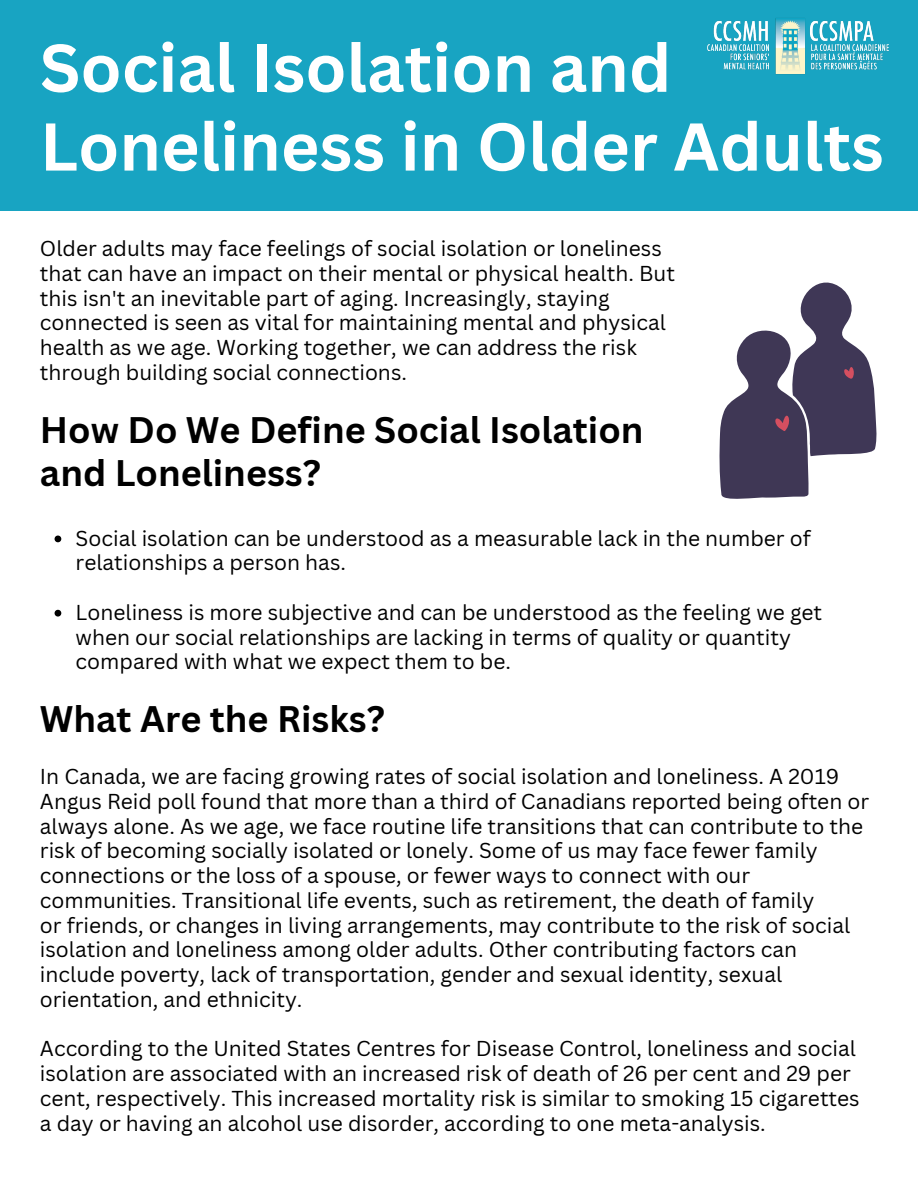
<style>
.page{position:relative;width:918px;height:1188px;background:#fff}
.page>*{position:absolute;margin:0;border:0;box-sizing:border-box;transform-origin:0 0}
.t1{font:700 66px/78.8px "Canva Sans";color:#fff}
.t2{font:700 36px/42.8px "Canva Sans";color:#000}
.t3{font:21px/24.8px "Canva Sans";color:#000}
</style>
<div class="page">
<div style="left:0;top:0;width:918px;height:211px;background:#18a4c2"></div>
<svg style="left:55px;top:536px;width:6px;height:6px"></svg>
<svg style="left:55px;top:610px;width:6px;height:7px"></svg>
<svg style="left:719px;top:282px;width:158px;height:217px"></svg>
<img style="left:708px;top:20px;width:181px;height:50px">
<img style="left:772px;top:18px;width:36px;height:57px">
<h1 class="t1" style="left:40px;top:27px;width:845px">Social Isolation and<br>Loneliness in Older Adults</h1>
<p class="t3" style="left:40px;top:236px;width:637px">Older adults may face feelings of social isolation or loneliness that can have an impact on their mental or physical health. But this isn't an inevitable part of aging. Increasingly, staying connected is seen as vital for maintaining mental and physical health as we age. Working together, we can address the risk through building social connections.</p>
<h2 class="t2" style="left:40px;top:407px;width:605px">How Do We Define Social Isolation and Loneliness?</h2>
<p class="t3" style="left:76px;top:525px;width:737px">Social isolation can be understood as a measurable lack in the number of relationships a person has.</p>
<p class="t3" style="left:76px;top:599px;width:748px">Loneliness is more subjective and can be understood as the feeling we get when our social relationships are lacking in terms of quality or quantity compared with what we expect them to be.</p>
<h2 class="t2" style="left:40px;top:697px;width:346px">What Are the Risks?</h2>
<p class="t3" style="left:40px;top:764px;width:831px">In Canada, we are facing growing rates of social isolation and loneliness. A 2019<br>Angus Reid poll found that more than a third of Canadians reported being often or always alone. As we age, we face routine life transitions that can contribute to the risk of becoming socially isolated or lonely. Some of us may face fewer family connections or the loss of a spouse, or fewer ways to connect with our communities. Transitional life events, such as retirement, the death of family<br>or friends, or changes in living arrangements, may contribute to the risk of social isolation and loneliness among older adults. Other contributing factors can include poverty, lack of transportation, gender and sexual identity, sexual orientation, and ethnicity.</p>
<p class="t3" style="left:40px;top:1036px;width:821px">According to the United States Centres for Disease Control, loneliness and social isolation are associated with an increased risk of death of 26 per cent and 29 per cent, respectively. This increased mortality risk is similar to smoking 15 cigarettes a day or having an alcohol use disorder, according to one meta-analysis.</p>
</div>
